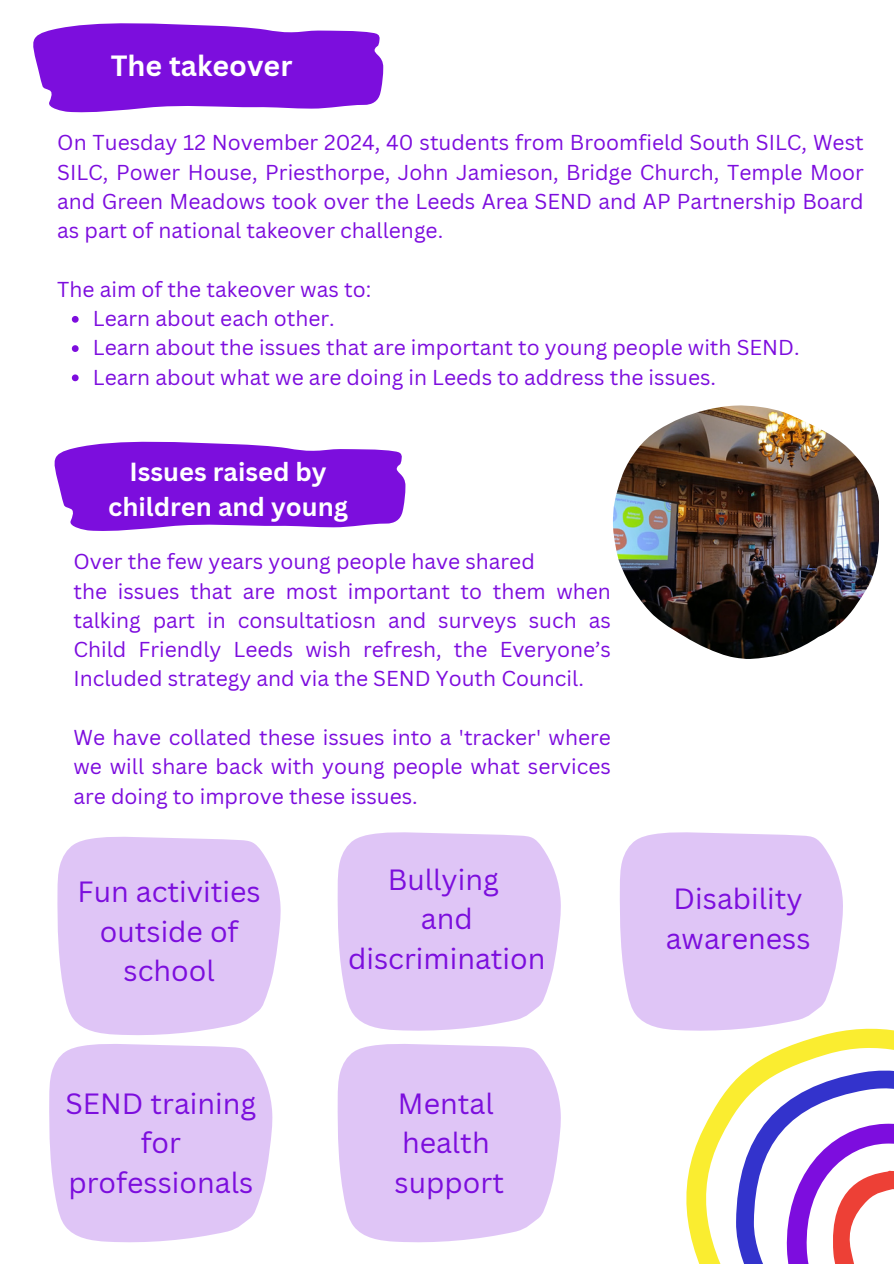
<style>
.page{position:relative;width:894px;height:1264px;background:#fff}
.page>*{position:absolute;margin:0;border:0;box-sizing:border-box;transform-origin:0 0}
.t1{font:28.5px/39.3px "Canva Sans";color:#7c0edd;text-align:center}
.t2{font:700 28.5px "Canva Sans";color:#fff}
.t3{font:700 25.5px/34.8px "Canva Sans";color:#fff;text-align:center}
.t4{font:21px/29.2px "Canva Sans";color:#7d0dde;text-align:justify}
</style>
<div class="page">
<svg style="left:679px;top:1028px;width:214px;height:235px"></svg>
<svg style="left:735px;top:1069px;width:158px;height:194px"></svg>
<svg style="left:72px;top:316px;width:7px;height:7px"></svg>
<svg style="left:72px;top:345px;width:7px;height:7px"></svg>
<svg style="left:72px;top:374px;width:7px;height:7px"></svg>
<img style="left:613px;top:405px;width:265px;height:253px">
<svg style="left:33px;top:23px;width:350px;height:90px;background:#8e2fe1"></svg>
<svg style="left:54px;top:441px;width:351px;height:90px;background:#8d2ee1"></svg>
<svg style="left:57px;top:836px;width:223px;height:199px;background:#e2caf6"></svg>
<svg style="left:337px;top:832px;width:224px;height:198px;background:#e2caf6"></svg>
<svg style="left:619px;top:832px;width:223px;height:198px;background:#e1caf6"></svg>
<svg style="left:49px;top:1044px;width:224px;height:198px;background:#e2caf6"></svg>
<svg style="left:337px;top:1044px;width:224px;height:198px;background:#e2caf6"></svg>
<p class="t2" style="left:111px;top:45px;width:183px">The takeover</p>
<p class="t4" style="left:57px;top:128px;width:807px">On Tuesday 12 November 2024, 40 students from Broomfield South SILC, West SILC, Power House, Priesthorpe, John Jamieson, Bridge Church, Temple Moor and Green Meadows took over the Leeds Area SEND and AP Partnership Board as part of national takeover challenge.</p>
<h1 class="t4" style="left:57px;top:274px;width:315px">The aim of the takeover was to:</h1>
<p class="t4" style="left:93px;top:303px;width:243px">Learn about each other.</p>
<p class="t4" style="left:93px;top:332px;width:708px">Learn about the issues that are important to young people with SEND.</p>
<p class="t4" style="left:93px;top:362px;width:624px">Learn about what we are doing in Leeds to address the issues.</p>
<p class="t3" style="left:108px;top:454px;width:241px">Issues raised by children and young</p>
<h3 class="t4" style="left:73px;top:546px;width:463px">Over the few years young people have shared</h3>
<h1 class="t4" style="left:73px;top:576px;width:539px">the issues that are most important to them when talking part in consultatiosn and surveys such as Child Friendly Leeds wish refresh, the Everyone’s Included strategy and via the SEND Youth Council.</h1>
<p class="t4" style="left:73px;top:722px;width:539px">We have collated these issues into a 'tracker' where we will share back with young people what services are doing to improve these issues.</p>
<p class="t1" style="left:78px;top:871px;width:184px">Fun activities outside of school</p>
<p class="t1" style="left:348px;top:859px;width:199px">Bullying<br>and discrimination</p>
<h2 class="t1" style="left:65px;top:1082px;width:192px">SEND training for professionals</h2>
<p class="t1" style="left:394px;top:1082px;width:111px;text-align:left">Mental health support</p>
<p class="t1" style="left:665px;top:878px;width:146px;text-align:left">Disability awareness</p>
</div>
